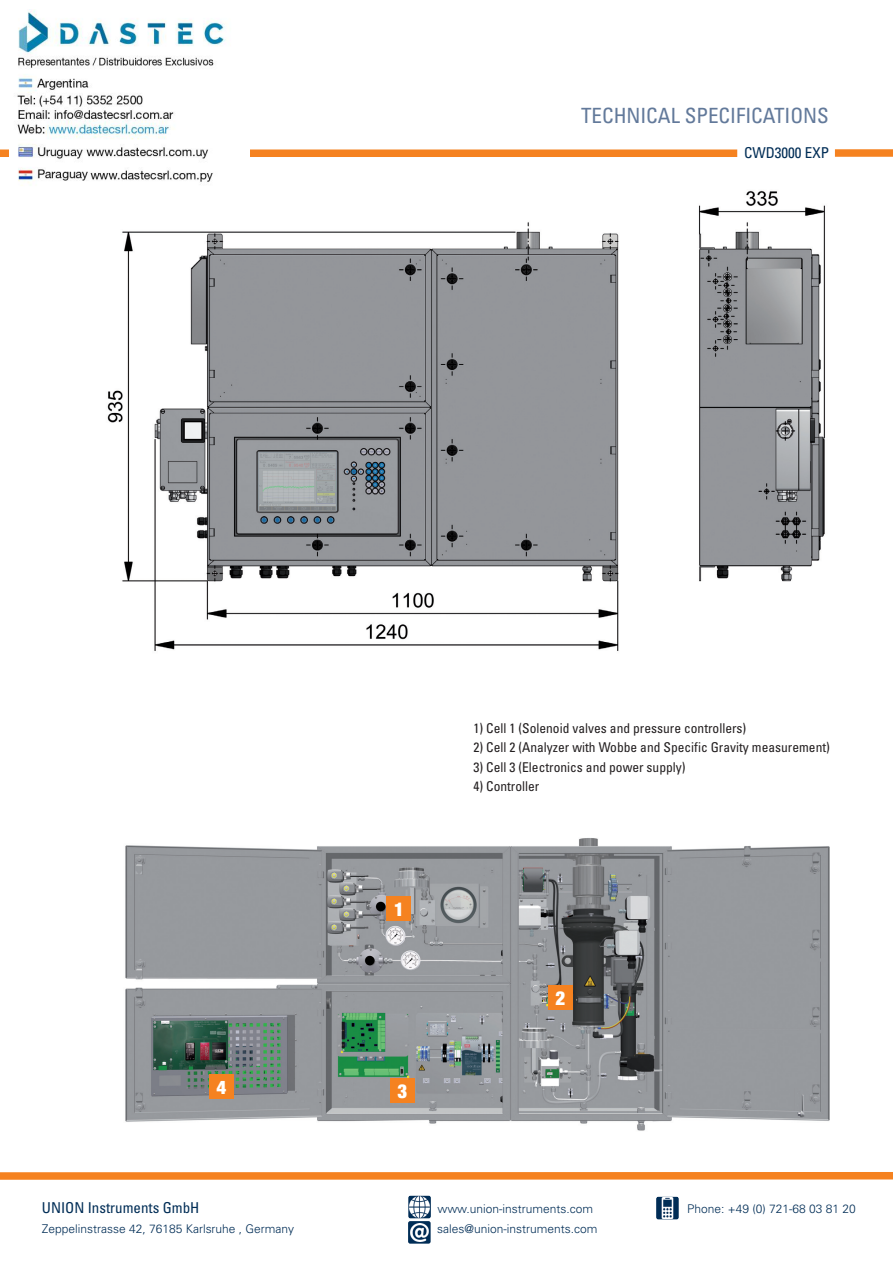
<style>
.page{position:relative;width:893px;height:1263px;background:#fff}
.page>*{position:absolute;margin:0;border:0;box-sizing:border-box;transform-origin:0 0}
.t1{font:condensed 21px "Univers";color:#62799a}
.t2{font:900 condensed 19.05px "Helvetica Neue";color:#fff}
.t3{font:condensed 15px "Univers";color:#002d56}
.t4{font:condensed 13.5px "Univers";color:#231f20}
.t5{font:300 12px "Univers";color:#002d56}
</style>
<div class="page">
<div style="left:835px;top:149px;width:58px;height:8px;background:#f58220"></div>
<svg style="left:0;top:1172px;width:893px;height:8px;background:#f5892d"></svg>
<img style="left:107px;top:190px;width:718px;height:461px">
<div style="left:0;top:149px;width:737px;height:8px;background:#f58220"></div>
<img style="left:125px;top:838px;width:704px;height:293px">
<div style="left:387px;top:896px;width:24px;height:25px;background:#f58220"></div>
<div style="left:209px;top:1074px;width:25px;height:25px;background:#f58220"></div>
<div style="left:390px;top:1078px;width:25px;height:25px;background:#f58220"></div>
<div style="left:548px;top:985px;width:25px;height:25px;background:#f58220"></div>
<svg style="left:408px;top:1196px;width:23px;height:22px"></svg>
<img style="left:409px;top:1197px;width:21px;height:20px">
<div style="left:408px;top:1221px;width:23px;height:22px;background:#002d56;border-radius:2px"></div>
<img style="left:410px;top:1223px;width:19px;height:18px">
<div style="left:656px;top:1197px;width:23px;height:22px;background:#002d56;border-radius:2px"></div>
<img style="left:661px;top:1198px;width:13px;height:20px">
<img style="left:10px;top:10px;width:240px;height:176px">
<h1 class="t1" style="left:581px;top:108px;width:249px">TECHNICAL SPECIFICATIONS</h1>
<p class="t3" style="left:744px;top:148px;width:86px">CWD3000 EXP</p>
<h2 class="t2" style="left:394px;top:898px;width:11px">1</h2>
<h2 class="t2" style="left:217px;top:1075px;width:11px">4</h2>
<h2 class="t2" style="left:397px;top:1079px;width:11px">3</h2>
<p class="t4" style="left:473px;top:723px;width:274px">1) Cell 1 (Solenoid valves and pressure controllers)</p>
<p class="t4" style="left:473px;top:742px;width:358px">2) Cell 2 (Analyzer with Wobbe and Specific Gravity measurement)</p>
<p class="t4" style="left:473px;top:762px;width:214px">3) Cell 3 (Electronics and power supply)</p>
<p class="t4" style="left:473px;top:781px;width:67px">4) Controller</p>
<h2 class="t2" style="left:555px;top:986px;width:11px">2</h2>
<p class="t3" style="left:42px;top:1202px;width:159px">UNION Instruments GmbH</p>
<p class="t5" style="left:437px;top:1204px;width:157px">www.union-instruments.com</p>
<p class="t5" style="left:687px;top:1204px;width:170px">Phone: +49 (0) 721-68 03 81 20</p>
<p class="t5" style="left:42px;top:1224px;width:254px">Zeppelinstrasse 42, 76185 Karlsruhe , Germany</p>
<p class="t5" style="left:437px;top:1224px;width:162px">sales@union-instruments.com</p>
</div>
